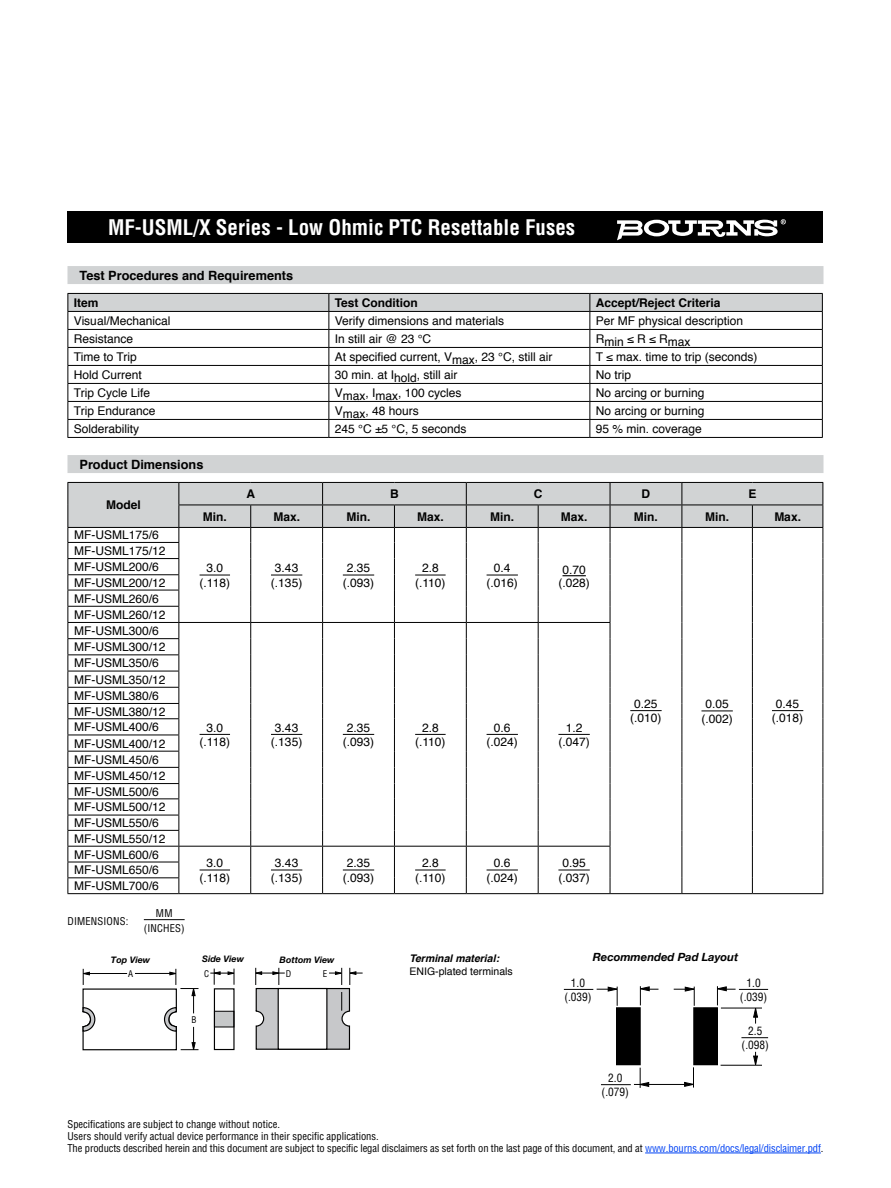
<style>
.page{position:relative;width:891px;height:1188px;background:#fff}
.page>*{position:absolute;margin:0;border:0;box-sizing:border-box;transform-origin:0 0}
.t1{font:700 condensed 21px "Helvetica";color:#fff}
.t2{font:700 12.75px "Helvetica";color:#000}
.t3{font:12px/14.4px "Helvetica";color:#000;text-align:center}
.t4{font:700 12px "Helvetica";color:#000}
.t5{font:condensed 11.25px/14.1px "Helvetica";color:#000;text-align:center}
.t6{font:italic 700 11.25px "Helvetica Neue";color:#000}
.t7{font:condensed 10.5px/12px "Helvetica";letter-spacing:-.01em;color:#000}
.t8{font:condensed 10.5px/15px "Helvetica";letter-spacing:.02em;color:#000;text-align:center}
.t9{font:10.5px "Helvetica";color:#000}
.t10{font:italic 700 10.5px "Helvetica";color:#000}
.t11{font:italic 700 9px "Helvetica Neue";color:#000}
.t12{font:condensed 9px "Helvetica";color:#000}
.s1{color:#0042f4}
</style>
<div class="page">
<div style="left:68px;top:212px;width:756px;height:31px;background:#000"></div>
<svg style="left:617px;top:219px;width:169px;height:21px"></svg>
<div style="left:68px;top:266px;width:756px;height:18px;background:#d1d3d4"></div>
<svg style="left:68px;top:293px;width:755px;height:144px"></svg>
<hr style="left:68px;top:437px;width:261px;height:1px;background:#000">
<hr style="left:329px;top:437px;width:261px;height:1px;background:#000">
<hr style="left:590px;top:437px;width:233px;height:1px;background:#000">
<div style="left:68px;top:455px;width:756px;height:18px;background:#d1d3d4"></div>
<hr style="left:68px;top:893px;width:111px;height:1px;background:#000">
<hr style="left:179px;top:893px;width:72px;height:1px;background:#000">
<hr style="left:251px;top:893px;width:72px;height:1px;background:#000">
<hr style="left:323px;top:893px;width:71px;height:1px;background:#000">
<hr style="left:394px;top:893px;width:72px;height:1px;background:#000">
<hr style="left:466px;top:893px;width:72px;height:1px;background:#000">
<hr style="left:538px;top:893px;width:72px;height:1px;background:#000">
<hr style="left:610px;top:893px;width:72px;height:1px;background:#000">
<hr style="left:682px;top:893px;width:70px;height:1px;background:#000">
<hr style="left:752px;top:893px;width:71px;height:1px;background:#000">
<svg style="left:68px;top:482px;width:756px;height:411px"></svg>
<hr style="left:630px;top:710px;width:32px;height:1px;background:#000">
<hr style="left:701px;top:711px;width:32px;height:1px;background:#000">
<hr style="left:772px;top:710px;width:31px;height:1px;background:#000">
<hr style="left:200px;top:734px;width:30px;height:1px;background:#000">
<hr style="left:271px;top:734px;width:31px;height:1px;background:#000">
<hr style="left:343px;top:734px;width:31px;height:1px;background:#000">
<hr style="left:415px;top:734px;width:31px;height:1px;background:#000">
<hr style="left:487px;top:734px;width:31px;height:1px;background:#000">
<hr style="left:558px;top:734px;width:32px;height:1px;background:#000">
<hr style="left:200px;top:870px;width:30px;height:1px;background:#000">
<hr style="left:271px;top:870px;width:31px;height:1px;background:#000">
<hr style="left:343px;top:870px;width:31px;height:1px;background:#000">
<hr style="left:415px;top:870px;width:31px;height:1px;background:#000">
<hr style="left:487px;top:870px;width:31px;height:1px;background:#000">
<hr style="left:558px;top:870px;width:32px;height:1px;background:#000">
<hr style="left:144px;top:919px;width:41px;height:1px;background:#000">
<svg style="left:82px;top:969px;width:153px;height:81px"></svg>
<svg style="left:255px;top:968px;width:108px;height:82px"></svg>
<div style="left:694px;top:1008px;width:23px;height:57px;background:#000"></div>
<div style="left:693px;top:1007px;width:25px;height:58px;border:2px solid #000"></div>
<div style="left:617px;top:1008px;width:23px;height:57px;background:#000"></div>
<div style="left:616px;top:1007px;width:25px;height:58px;border:2px solid #000"></div>
<hr style="left:634px;top:1084px;width:59px;height:1px;background:#000">
<hr style="left:721px;top:1065px;width:41px;height:1px;background:#000">
<svg style="left:674px;top:987px;width:21px;height:19px"></svg>
<svg style="left:753px;top:1052px;width:5px;height:14px"></svg>
<svg style="left:684px;top:1067px;width:10px;height:21px"></svg>
<svg style="left:638px;top:1068px;width:11px;height:20px"></svg>
<svg style="left:741px;top:1037px;width:27px;height:1px"></svg>
<hr style="left:601px;top:1084px;width:30px;height:1px;background:#000">
<svg style="left:564px;top:987px;width:54px;height:19px"></svg>
<svg style="left:715px;top:986px;width:53px;height:38px"></svg>
<svg style="left:639px;top:986px;width:20px;height:19px"></svg>
<hr style="left:645px;top:1153px;width:176px;height:1px;background:#0042f4">
<h1 class="t1" style="left:108px;top:215px;width:469px">MF-USML/X Series - Low Ohmic PTC Resettable Fuses</h1>
<p class="t2" style="left:80px;top:265px;width:215px">Test Procedures and Requirements</p>
<p class="t4" style="left:74px;top:293px;width:26px">Item</p>
<p class="t4" style="left:335px;top:293px;width:85px">Test Condition</p>
<p class="t4" style="left:596px;top:293px;width:126px">Accept/Reject Criteria</p>
<p class="t3" style="left:74px;top:314px;width:98px">Visual/Mechanical</p>
<p class="t3" style="left:335px;top:314px;width:171px">Verify dimensions and materials</p>
<p class="t3" style="left:596px;top:314px;width:149px">Per MF physical description</p>
<p class="t3" style="left:74px;top:332px;width:61px">Resistance</p>
<p class="t3" style="left:335px;top:332px;width:98px">In still air @ 23 °C</p>
<p class="t3" style="left:596px;top:335px;width:96px">Rmin ≤ R ≤ Rmax</p>
<p class="t3" style="left:74px;top:350px;width:64px">Time to Trip</p>
<p class="t3" style="left:335px;top:350px;width:219px">At specified current, Vmax, 23 °C, still air</p>
<p class="t3" style="left:596px;top:350px;width:163px">T ≤ max. time to trip (seconds)</p>
<p class="t3" style="left:74px;top:368px;width:70px">Hold Current</p>
<p class="t3" style="left:335px;top:368px;width:124px">30 min. at Ihold, still air</p>
<p class="t3" style="left:596px;top:368px;width:37px">No trip</p>
<p class="t3" style="left:74px;top:386px;width:78px">Trip Cycle Life</p>
<p class="t3" style="left:335px;top:386px;width:128px">Vmax, Imax, 100 cycles</p>
<p class="t3" style="left:596px;top:386px;width:110px">No arcing or burning</p>
<p class="t3" style="left:74px;top:404px;width:83px">Trip Endurance</p>
<p class="t3" style="left:335px;top:404px;width:86px">Vmax, 48 hours</p>
<p class="t3" style="left:596px;top:404px;width:110px">No arcing or burning</p>
<p class="t3" style="left:74px;top:422px;width:67px">Solderability</p>
<p class="t3" style="left:335px;top:422px;width:133px">245 °C ±5 °C, 5 seconds</p>
<p class="t3" style="left:596px;top:422px;width:108px">95 % min. coverage</p>
<p class="t2" style="left:80px;top:454px;width:125px">Product Dimensions</p>
<p class="t4" style="left:106px;top:496px;width:36px">Model</p>
<p class="t4" style="left:247px;top:484px;width:10px">A</p>
<p class="t4" style="left:390px;top:484px;width:10px">B</p>
<p class="t4" style="left:534px;top:484px;width:10px">C</p>
<p class="t4" style="left:642px;top:484px;width:10px">D</p>
<p class="t4" style="left:748px;top:484px;width:10px">E</p>
<p class="t3" style="left:74px;top:528px;width:86px">MF-USML175/6</p>
<p class="t3" style="left:74px;top:543px;width:93px;line-height:16px;text-align:left">MF-USML175/12<br>MF-USML200/6<br>MF-USML200/12<br>MF-USML260/6<br>MF-USML260/12<br>MF-USML300/6</p>
<p class="t3" style="left:74px;top:639px;width:93px;line-height:15.9px;text-align:left">MF-USML300/12<br>MF-USML350/6<br>MF-USML350/12<br>MF-USML380/6<br>MF-USML380/12<br>MF-USML400/6<br>MF-USML400/12<br>MF-USML450/6<br>MF-USML450/12<br>MF-USML500/6<br>MF-USML500/12<br>MF-USML550/6<br>MF-USML550/12<br>MF-USML600/6</p>
<p class="t3" style="left:74px;top:863px;width:86px;line-height:15.9px;text-align:left">MF-USML650/6<br>MF-USML700/6</p>
<p class="t8" style="left:68px;top:913px;width:62px">DIMENSIONS:</p>
<p class="t8" style="left:144px;top:906px;width:42px">MM (INCHES)</p>
<p class="t4" style="left:203px;top:507px;width:25px">Min.</p>
<p class="t4" style="left:273px;top:507px;width:28px">Max.</p>
<p class="t4" style="left:347px;top:507px;width:25px">Min.</p>
<p class="t4" style="left:417px;top:507px;width:28px">Max.</p>
<p class="t4" style="left:490px;top:507px;width:25px">Min.</p>
<p class="t4" style="left:561px;top:507px;width:28px">Max.</p>
<p class="t4" style="left:634px;top:507px;width:25px">Min.</p>
<p class="t4" style="left:705px;top:507px;width:25px">Min.</p>
<p class="t4" style="left:774px;top:507px;width:28px">Max.</p>
<p class="t3" style="left:200px;top:561px;width:32px">3.0 (.118)</p>
<p class="t3" style="left:271px;top:561px;width:33px">3.43 (.135)</p>
<p class="t3" style="left:343px;top:561px;width:33px">2.35 (.093)</p>
<p class="t3" style="left:415px;top:561px;width:32px">2.8 (.110)</p>
<p class="t3" style="left:487px;top:561px;width:33px">0.4 (.016)</p>
<p class="t3" style="left:558px;top:563px;width:33px;line-height:12.9px">0.70 (.028)</p>
<p class="t3" style="left:200px;top:721px;width:32px">3.0 (.118)</p>
<p class="t3" style="left:271px;top:721px;width:33px">3.43 (.135)</p>
<p class="t3" style="left:343px;top:721px;width:33px">2.35 (.093)</p>
<p class="t3" style="left:415px;top:721px;width:32px">2.8 (.110)</p>
<p class="t3" style="left:487px;top:721px;width:33px">0.6 (.024)</p>
<p class="t3" style="left:558px;top:721px;width:33px">1.2 (.047)</p>
<p class="t3" style="left:630px;top:697px;width:33px">0.25 (.010)</p>
<p class="t3" style="left:701px;top:696px;width:33px;line-height:15px">0.05 (.002)</p>
<p class="t3" style="left:772px;top:697px;width:33px">0.45 (.018)</p>
<p class="t3" style="left:200px;top:856px;width:32px">3.0 (.118)</p>
<p class="t3" style="left:271px;top:856px;width:33px">3.43 (.135)</p>
<p class="t3" style="left:343px;top:856px;width:33px">2.35 (.093)</p>
<p class="t3" style="left:415px;top:856px;width:32px">2.8 (.110)</p>
<p class="t3" style="left:487px;top:856px;width:33px">0.6 (.024)</p>
<p class="t3" style="left:558px;top:856px;width:33px">0.95 (.037)</p>
<p class="t11" style="left:111px;top:952px;width:41px">Top View</p>
<p class="t11" style="left:202px;top:951px;width:43px">Side View</p>
<p class="t10" style="left:410px;top:950px;width:91px">Terminal material:</p>
<p class="t9" style="left:410px;top:963px;width:105px">ENIG-plated terminals</p>
<p class="t11" style="left:280px;top:952px;width:56px">Bottom View</p>
<p class="t12" style="left:204px;top:968px;width:7px">C</p>
<p class="t12" style="left:128px;top:968px;width:7px">A</p>
<p class="t12" style="left:286px;top:968px;width:7px">D</p>
<p class="t12" style="left:323px;top:968px;width:6px">E</p>
<p class="t12" style="left:191px;top:1014px;width:7px">B</p>
<p class="t6" style="left:593px;top:948px;width:147px">Recommended Pad Layout</p>
<p class="t5" style="left:564px;top:975px;width:29px">1.0 (.039)</p>
<p class="t5" style="left:740px;top:975px;width:29px">1.0 (.039)</p>
<p class="t5" style="left:602px;top:1071px;width:29px">2.0 (.079)</p>
<p class="t5" style="left:742px;top:1024px;width:29px">2.5 (.098)</p>
<p class="t7" style="left:68px;top:1118px;width:757px">Specifications are subject to change without notice.<br>Users should verify actual device performance in their specific applications.<br>The products described herein and this document are subject to specific legal disclaimers as set forth on the last page of this document, and at <span class="s1">www.bourns.com/docs/legal/disclaimer.pdf</span>.</p>
</div>
